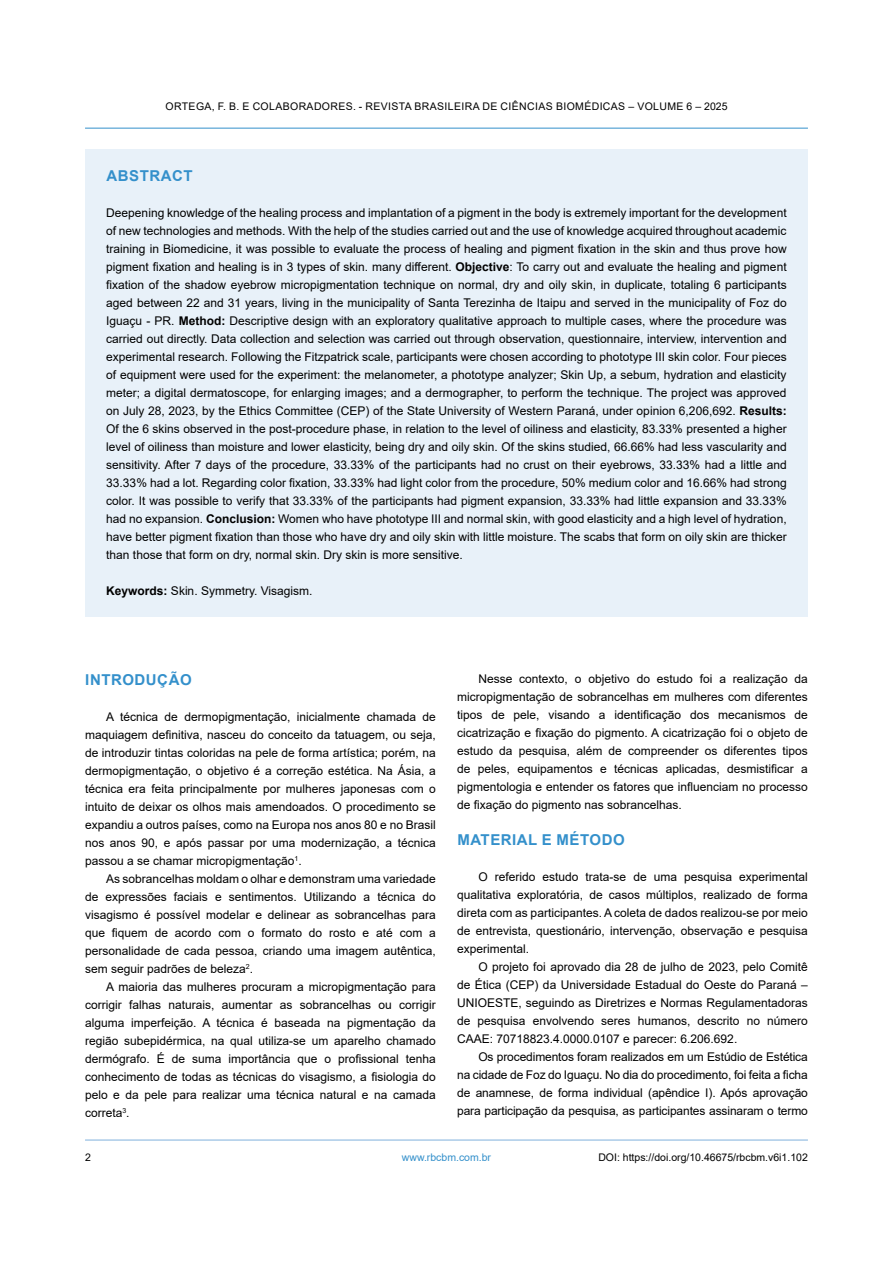
<style>
.page{position:relative;width:893px;height:1263px;background:#fff}
.page>*{position:absolute;margin:0;border:0;box-sizing:border-box;transform-origin:0 0}
.t1{font:700 15px "Arial";letter-spacing:.035em;color:#3490cb}
.t2{font:12px/18px "Arial";color:#000;text-align:justify}
.t3{font:10.5px "Arial";letter-spacing:.035em;color:#000}
.t4{font:10.5px "Arial";color:#000}
.t5{font:10.5px "Arial";color:#3490cb}
.s1{font-weight:700}
</style>
<div class="page">
<hr style="left:85px;top:128px;width:723px;height:1px;background:#3490cb">
<hr style="left:85px;top:1140px;width:723px;height:1px;background:#80b0dc">
<div style="left:85px;top:149px;width:723px;height:467px;background:#e8f1f9"></div>
<p class="t3" style="left:166px;top:99px;width:563px">ORTEGA, F. B. E COLABORADORES. - REVISTA BRASILEIRA DE CIÊNCIAS BIOMÉDICAS – VOLUME 6 – 2025</p>
<p class="t1" style="left:107px;top:165px;width:88px">ABSTRACT</p>
<p class="t2" style="left:106px;top:204px;width:682px">Deepening knowledge of the healing process and implantation of a pigment in the body is extremely important for the development of new technologies and methods. With the help of the studies carried out and the use of knowledge acquired throughout academic training in Biomedicine, it was possible to evaluate the process of healing and pigment fixation in the skin and thus prove how pigment fixation and healing is in 3 types of skin. many different. <span class="s1">Objective</span>: To carry out and evaluate the healing and pigment fixation of the shadow eyebrow micropigmentation technique on normal, dry and oily skin, in duplicate, totaling 6 participants aged between 22 and 31 years, living in the municipality of Santa Terezinha de Itaipu and served in the municipality of Foz do Iguaçu - PR. <span class="s1">Method:</span> Descriptive design with an exploratory qualitative approach to multiple cases, where the procedure was carried out directly. Data collection and selection was carried out through observation, questionnaire, interview, intervention and experimental research. Following the Fitzpatrick scale, participants were chosen according to phototype III skin color. Four pieces of equipment were used for the experiment: the melanometer, a phototype analyzer; Skin Up, a sebum, hydration and elasticity meter; a digital dermatoscope, for enlarging images; and a dermographer, to perform the technique. The project was approved on July 28, 2023, by the Ethics Committee (CEP) of the State University of Western Paraná, under opinion 6,206,692. <span class="s1">Results:<br></span>Of the 6 skins observed in the post-procedure phase, in relation to the level of oiliness and elasticity, 83.33% presented a higher level of oiliness than moisture and lower elasticity, being dry and oily skin. Of the skins studied, 66.66% had less vascularity and sensitivity. After 7 days of the procedure, 33.33% of the participants had no crust on their eyebrows, 33.33% had a little and 33.33% had a lot. Regarding color fixation, 33.33% had light color from the procedure, 50% medium color and 16.66% had strong color. It was possible to verify that 33.33% of the participants had pigment expansion, 33.33% had little expansion and 33.33% had no expansion. <span class="s1">Conclusion:</span> Women who have phototype III and normal skin, with good elasticity and a high level of hydration, have better pigment fixation than those who have dry and oily skin with little moisture. The scabs that form on oily skin are thicker than those that form on dry, normal skin. Dry skin is more sensitive.</p>
<p class="t2" style="left:106px;top:582px;width:208px"><span class="s1">Keywords:</span> Skin. Symmetry. Visagism.</p>
<p class="t1" style="left:85px;top:669px;width:108px">INTRODUÇÃO</p>
<p class="t2" style="left:85px;top:708px;width:352px;text-indent:21px">A técnica de dermopigmentação, inicialmente chamada de maquiagem definitiva, nasceu do conceito da tatuagem, ou seja, de introduzir tintas coloridas na pele de forma artística; porém, na dermopigmentação, o objetivo é a correção estética. Na Ásia, a técnica era feita principalmente por mulheres japonesas com o intuito de deixar os olhos mais amendoados. O procedimento se expandiu a outros países, como na Europa nos anos 80 e no Brasil nos anos 90, e após passar por uma modernização, a técnica passou a se chamar micropigmentação<sup>1</sup>.</p>
<p class="t2" style="left:85px;top:870px;width:352px;text-indent:21px">As sobrancelhas moldam o olhar e demonstram uma variedade de expressões faciais e sentimentos. Utilizando a técnica do visagismo é possível modelar e delinear as sobrancelhas para que fiquem de acordo com o formato do rosto e até com a personalidade de cada pessoa, criando uma imagem autêntica, sem seguir padrões de beleza<sup>2</sup>.</p>
<p class="t2" style="left:85px;top:978px;width:352px;text-indent:21px">A maioria das mulheres procuram a micropigmentação para corrigir falhas naturais, aumentar as sobrancelhas ou corrigir alguma imperfeição. A técnica é baseada na pigmentação da região subepidérmica, na qual utiliza-se um aparelho chamado dermógrafo. É de suma importância que o profissional tenha conhecimento de todas as técnicas do visagismo, a fisiologia do pelo e da pele para realizar uma técnica natural e na camada correta<sup>3</sup>.</p>
<p class="t2" style="left:457px;top:669px;width:352px;text-indent:21px">Nesse contexto, o objetivo do estudo foi a realização da micropigmentação de sobrancelhas em mulheres com diferentes tipos de pele, visando a identificação dos mecanismos de cicatrização e fixação do pigmento. A cicatrização foi o objeto de estudo da pesquisa, além de compreender os diferentes tipos de peles, equipamentos e técnicas aplicadas, desmistificar a pigmentologia e entender os fatores que influenciam no processo de fixação do pigmento nas sobrancelhas.</p>
<p class="t1" style="left:457px;top:829px;width:169px">MATERIAL E MÉTODO</p>
<p class="t2" style="left:457px;top:867px;width:352px;text-indent:21px">O referido estudo trata-se de uma pesquisa experimental qualitativa exploratória, de casos múltiplos, realizado de forma direta com as participantes. A coleta de dados realizou-se por meio de entrevista, questionário, intervenção, observação e pesquisa experimental.</p>
<p class="t2" style="left:457px;top:957px;width:352px;text-indent:21px">O projeto foi aprovado dia 28 de julho de 2023, pelo Comitê de Ética (CEP) da Universidade Estadual do Oeste do Paraná – UNIOESTE, seguindo as Diretrizes e Normas Regulamentadoras de pesquisa envolvendo seres humanos, descrito no número CAAE: 70718823.4.0000.0107 e parecer: 6.206.692.</p>
<p class="t2" style="left:457px;top:1047px;width:352px;text-indent:21px">Os procedimentos foram realizados em um Estúdio de Estética na cidade de Foz do Iguaçu. No dia do procedimento, foi feita a ficha de anamnese, de forma individual (apêndice I). Após aprovação para participação da pesquisa, as participantes assinaram o termo</p>
<p class="t3" style="left:85px;top:1149px;width:7px">2</p>
<p class="t5" style="left:402px;top:1150px;width:91px">www.rbcbm.com.br</p>
<p class="t4" style="left:598px;top:1150px;width:211px">DOI: https://doi.org/10.46675/rbcbm.v6i1.102</p>
</div>
